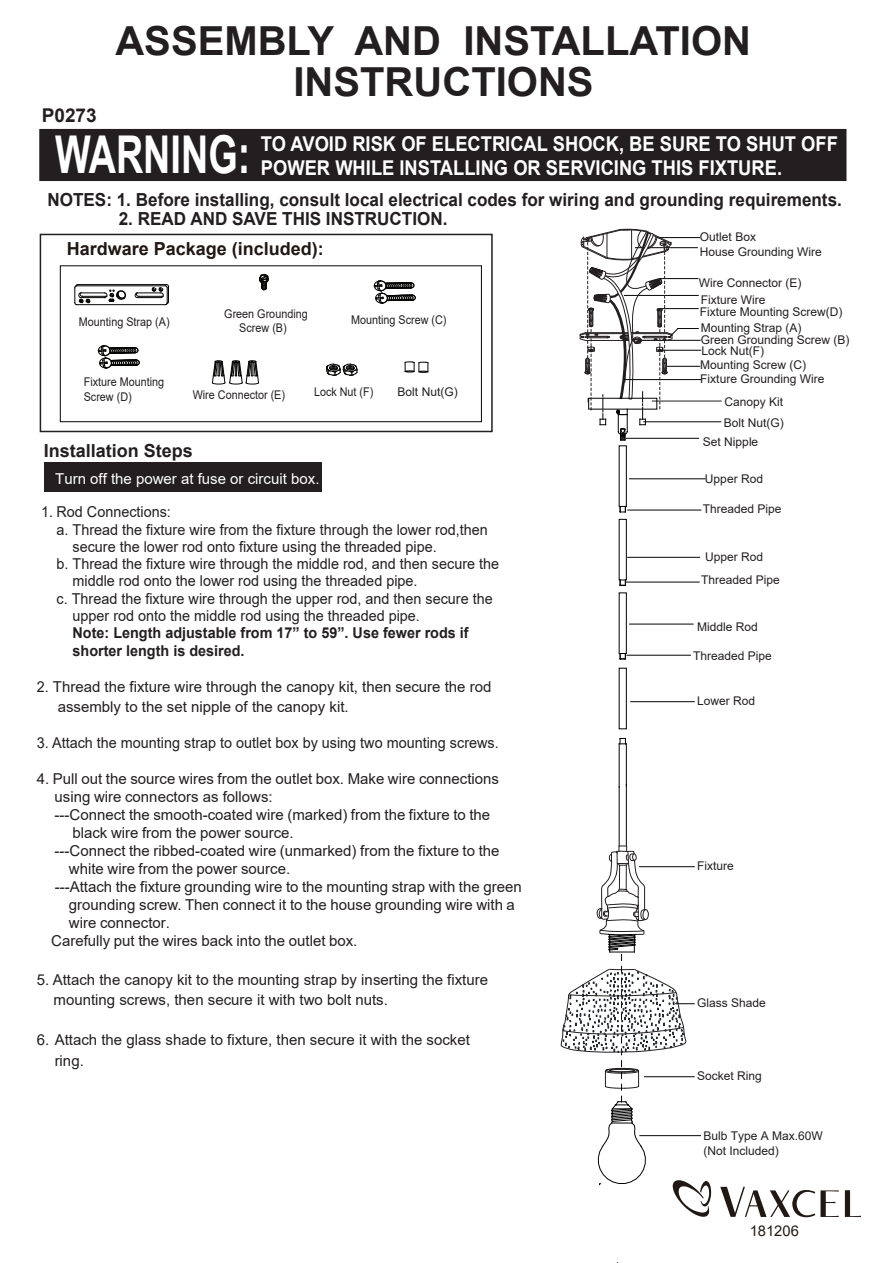
<style>
.page{position:relative;width:893px;height:1263px;background:#fff}
.page>*{position:absolute;margin:0;border:0;box-sizing:border-box;transform-origin:0 0}
.t1{font:700 52.2px "Arial";color:#fff;scale:.72 1}
.t2{font:700 40.05px/41.1px "Arial";color:#231f20;text-align:center}
.t3{font:700 20.4px/24.6px "Arial";color:#fff;scale:.9 1}
.t4{font:700 19.05px "Arial";color:#231f20}
.t5{font:700 18px "Arial";color:#231f20;scale:.95 1}
.t6{font:700 18px "Arial";color:#211814}
.t7{font:700 18px "Arial";color:#231f20}
.t8{font:15px/20.2px "Arial";color:#231f20}
.t9{font:15px/20.2px "Arial";color:#231f20;scale:.96 1}
.t10{font:700 15px/17.2px "Arial";color:#231f20;scale:.96 1}
.t11{font:15px "Arial";color:#fff}
.t12{font:14.7px "Arial";color:#211814}
.t13{font:12px/15px "Arial";color:#231f20}
.t14{font:12px/14.4px "Arial";color:#231f20;scale:.9 1}
</style>
<div class="page">
<svg style="left:845px;top:1190px;width:16px;height:27px"></svg>
<svg style="left:720px;top:1187px;width:119px;height:30px"></svg>
<div style="left:39px;top:129px;width:807px;height:52px;background:#231f20"></div>
<div style="left:60px;top:266px;width:422px;height:156px;border:1px solid #050504"></div>
<div style="left:40px;top:234px;width:453px;height:198px;border:2px solid #231f20"></div>
<div style="left:44px;top:463px;width:278px;height:29px;background:#231f20"></div>
<svg style="left:326px;top:364px;width:32px;height:12px"></svg>
<hr style="left:77px;top:286px;width:88px;height:1px;background:#050504">
<hr style="left:77px;top:304px;width:88px;height:1px;background:#050504">
<hr style="left:78px;top:284px;width:89px;height:1px;background:#050504">
<svg style="left:74px;top:284px;width:52px;height:21px"></svg>
<svg style="left:135px;top:284px;width:34px;height:21px"></svg>
<svg style="left:374px;top:280px;width:42px;height:24px"></svg>
<svg style="left:98px;top:345px;width:42px;height:24px"></svg>
<svg style="left:259px;top:274px;width:10px;height:16px"></svg>
<svg style="left:212px;top:360px;width:47px;height:24px"></svg>
<hr style="left:652px;top:401px;width:70px;height:1px;background:#231f20">
<hr style="left:658px;top:237px;width:42px;height:1px;background:#050504">
<hr style="left:667px;top:366px;width:33px;height:1px;background:#050504">
<hr style="left:640px;top:340px;width:60px;height:1px;background:#050504">
<hr style="left:660px;top:350px;width:41px;height:1px;background:#050504">
<hr style="left:626px;top:438px;width:73px;height:1px;background:#050504">
<hr style="left:644px;top:421px;width:77px;height:1px;background:#050504">
<hr style="left:630px;top:478px;width:75px;height:1px;background:#050504">
<hr style="left:628px;top:510px;width:73px;height:1px;background:#050504">
<hr style="left:628px;top:557px;width:72px;height:1px;background:#050504">
<hr style="left:626px;top:582px;width:73px;height:1px;background:#050504">
<hr style="left:630px;top:624px;width:63px;height:1px;background:#050504">
<hr style="left:627px;top:655px;width:63px;height:1px;background:#050504">
<hr style="left:631px;top:701px;width:63px;height:1px;background:#050504">
<hr style="left:624px;top:379px;width:77px;height:1px;background:#050504">
<svg style="left:405px;top:361px;width:24px;height:12px"></svg>
<hr style="left:626px;top:744px;width:1px;height:42px;background:#030303">
<svg style="left:580px;top:229px;width:118px;height:212px"></svg>
<svg style="left:620px;top:507px;width:6px;height:6px"></svg>
<hr style="left:619px;top:744px;width:1px;height:43px;background:#030303">
<hr style="left:619px;top:786px;width:1px;height:60px;background:#030303">
<hr style="left:626px;top:784px;width:1px;height:62px;background:#030303">
<svg style="left:620px;top:580px;width:6px;height:6px"></svg>
<svg style="left:620px;top:653px;width:6px;height:7px"></svg>
<svg style="left:619px;top:738px;width:7px;height:7px"></svg>
<svg style="left:561px;top:836px;width:150px;height:381px"></svg>
<p class="t4" style="left:42px;top:101px;width:57px">P0273</p>
<h2 class="t2" style="left:115px;top:20px;width:637px">ASSEMBLY AND INSTALLATION<br>INSTRUCTIONS</h2>
<h1 class="t1" style="left:55px;top:118px;width:273px">WARNING:</h1>
<h3 class="t3" style="left:261px;top:132px;width:643px">TO AVOID RISK OF ELECTRICAL SHOCK, BE SURE TO SHUT OFF<br>POWER WHILE INSTALLING OR SERVICING THIS FIXTURE.</h3>
<p class="t5" style="left:47px;top:187px;width:838px">NOTES: 1. Before installing, consult local electrical codes for wiring and grounding requirements.</p>
<p class="t5" style="left:119px;top:206px;width:348px">2. READ AND SAVE THIS INSTRUCTION.</p>
<p class="t6" style="left:67px;top:236px;width:259px">Hardware Package (included):</p>
<p class="t14" style="left:79px;top:314px;width:102px">Mounting Strap (A)</p>
<p class="t14" style="left:224px;top:306px;width:94px;text-align:center">Green Grounding<br>Screw (B)</p>
<p class="t14" style="left:351px;top:313px;width:108px">Mounting Screw (C)</p>
<p class="t14" style="left:84px;top:375px;width:91px">Fixture Mounting<br>Screw (D)</p>
<p class="t14" style="left:193px;top:387px;width:104px">Wire Connector (E)</p>
<p class="t14" style="left:314px;top:385px;width:68px">Lock Nut (F)</p>
<p class="t7" style="left:44px;top:438px;width:151px">Installation Steps</p>
<p class="t11" style="left:55px;top:468px;width:266px">Turn off the power at fuse or circuit box.</p>
<p class="t13" style="left:398px;top:384px;width:62px">Bolt Nut(G)</p>
<p class="t9" style="left:41px;top:502px;width:137px">1. Rod Connections:</p>
<p class="t9" style="left:57px;top:519px;width:451px">a. Thread the fixture wire from the fixture through the lower rod,then</p>
<p class="t9" style="left:73px;top:536px;width:381px">secure the lower rod onto fixture using the threaded pipe.</p>
<p class="t9" style="left:57px;top:554px;width:463px">b. Thread the fixture wire through the middle rod, and then secure the</p>
<p class="t9" style="left:73px;top:571px;width:361px">middle rod onto the lower rod using the threaded pipe.</p>
<p class="t9" style="left:57px;top:588px;width:456px">c. Thread the fixture wire through the upper rod, and then secure the</p>
<p class="t9" style="left:73px;top:605px;width:363px">upper rod onto the middle rod using the threaded pipe.</p>
<p class="t10" style="left:73px;top:624px;width:414px">Note: Length adjustable from 17” to 59”. Use fewer rods if shorter length is desired.</p>
<p class="t9" style="left:58px;top:676px;width:453px;text-indent:-21px">2. Thread the fixture wire through the canopy kit, then secure the rod assembly to the set nipple of the canopy kit.</p>
<p class="t9" style="left:37px;top:733px;width:483px">3. Attach the mounting strap to outlet box by using two mounting screws.</p>
<p class="t8" style="left:37px;top:769px;width:464px">4. Pull out the source wires from the outlet box. Make wire connections</p>
<p class="t8" style="left:55px;top:787px;width:220px">using wire connectors as follows:</p>
<p class="t8" style="left:55px;top:805px;width:437px">---Connect the smooth-coated wire (marked) from the fixture to the</p>
<p class="t8" style="left:72px;top:823px;width:223px">black wire from the power source.</p>
<p class="t8" style="left:55px;top:841px;width:446px">---Connect the ribbed-coated wire (unmarked) from the fixture to the</p>
<p class="t8" style="left:69px;top:859px;width:223px">white wire from the power source.</p>
<p class="t8" style="left:55px;top:877px;width:469px">---Attach the fixture grounding wire to the mounting strap with the green</p>
<p class="t8" style="left:69px;top:895px;width:448px">grounding screw. Then connect it to the house grounding wire with a</p>
<p class="t8" style="left:69px;top:913px;width:103px">wire connector.</p>
<p class="t8" style="left:51px;top:931px;width:308px">Carefully put the wires back into the outlet box.</p>
<p class="t8" style="left:54px;top:969px;width:436px;text-indent:-17px">5. Attach the canopy kit to the mounting strap by inserting the fixture mounting screws, then secure it with two bolt nuts.</p>
<p class="t8" style="left:55px;top:1030px;width:417px;text-indent:-18px">6. Attach the glass shade to fixture, then secure it with the socket ring.</p>
<p class="t13" style="left:700px;top:229px;width:124px">Outlet Box<br>House Grounding Wire</p>
<p class="t13" style="left:699px;top:275px;width:104px">Wire Connector (E)</p>
<p class="t13" style="left:700px;top:293px;width:144px;line-height:12.3px">Fixture Wire<br>Fixture Mounting Screw(D)</p>
<p class="t13" style="left:701px;top:321px;width:150px;line-height:12.1px">Mounting Strap (A)<br>Green Grounding Screw (B)</p>
<p class="t13" style="left:700px;top:357px;width:108px">Mounting Screw (C)</p>
<p class="t13" style="left:701px;top:343px;width:64px">Lock Nut(F)</p>
<p class="t13" style="left:700px;top:371px;width:126px">Fixture Grounding Wire</p>
<p class="t13" style="left:724px;top:395px;width:60px">Canopy Kit</p>
<p class="t13" style="left:724px;top:416px;width:62px">Bolt Nut(G)</p>
<p class="t13" style="left:703px;top:434px;width:57px">Set Nipple</p>
<p class="t13" style="left:705px;top:471px;width:60px">Upper Rod</p>
<p class="t13" style="left:703px;top:501px;width:80px">Threaded Pipe</p>
<p class="t13" style="left:705px;top:549px;width:60px">Upper Rod</p>
<p class="t13" style="left:701px;top:572px;width:80px">Threaded Pipe</p>
<p class="t13" style="left:697px;top:619px;width:62px">Middle Rod</p>
<p class="t13" style="left:693px;top:648px;width:80px">Threaded Pipe</p>
<p class="t13" style="left:697px;top:693px;width:60px">Lower Rod</p>
<p class="t13" style="left:697px;top:858px;width:38px">Fixture</p>
<p class="t13" style="left:697px;top:995px;width:70px">Glass Shade</p>
<p class="t13" style="left:697px;top:1068px;width:66px">Socket Ring</p>
<p class="t13" style="left:703px;top:1128px;width:121px">Bulb Type A Max.60W (Not Included)</p>
<p class="t12" style="left:750px;top:1221px;width:51px">181206</p>
</div>
